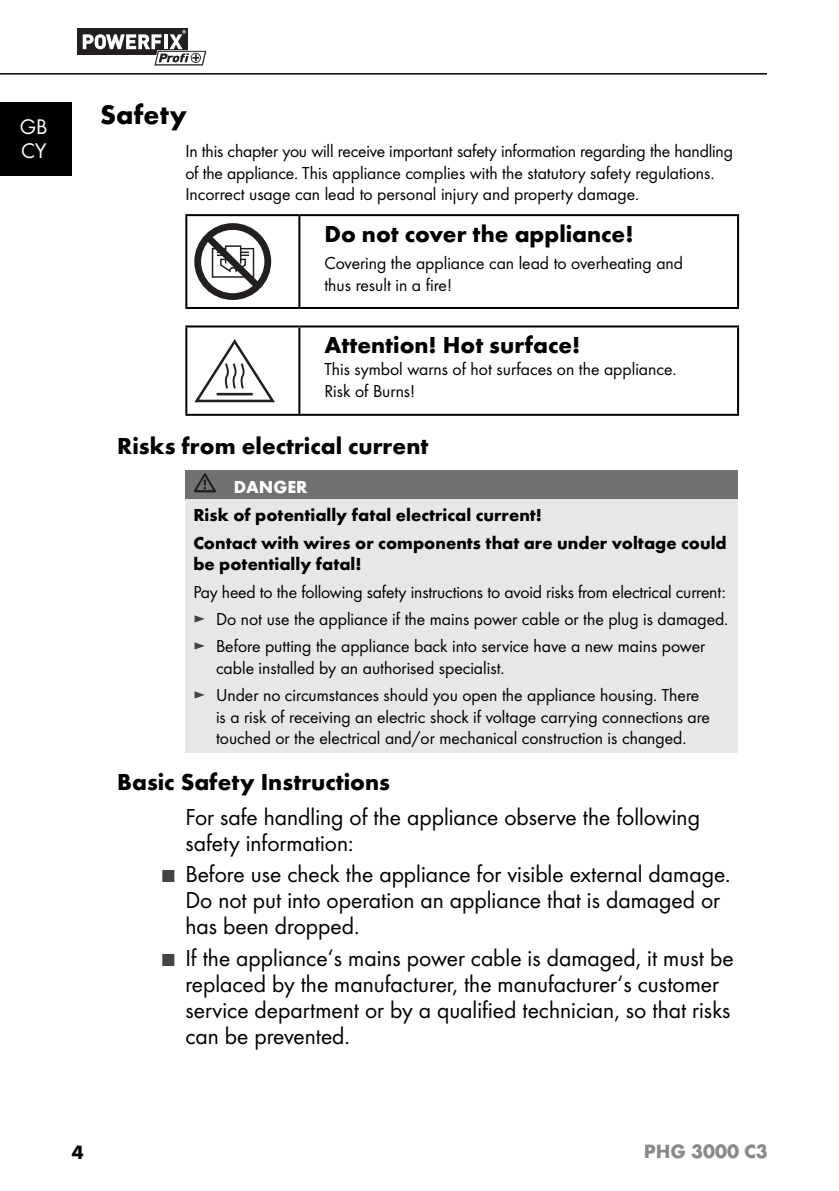
<style>
.page{position:relative;width:839px;height:1191px;background:#fff}
.page>*{position:absolute;margin:0;border:0;box-sizing:border-box;transform-origin:0 0}
.t1{font:700 28px "Futura";color:#000}
.t2{font:24px/26px "Futura Boo";color:#000}
.t3{font:700 24px "Futura";color:#000}
.t4{font:22px/24px "Futura Boo";color:#fff}
.t5{font:700 20px "Futura";color:#898989}
.t6{font:700 20px "Futura";color:#000}
.t7{font:18px/21.6px "Futura Boo";color:#000}
.t8{font:700 18px/27.2px "Futura";color:#000}
.t9{font:700 18px "Futura";color:#fff}
.s1{color:#434343}
.s2{font-size:18px;color:#434343}
</style>
<div class="page">
<hr style="left:0;top:73px;width:767px;height:2px;background:#000">
<svg style="left:77px;top:28px;width:130px;height:38px"></svg>
<div style="left:0;top:102px;width:72px;height:74px;background:#000"></div>
<hr style="left:185px;top:214px;width:114px;height:2px;background:#000">
<hr style="left:185px;top:216px;width:2px;height:91px;background:#000">
<hr style="left:299px;top:214px;width:440px;height:2px;background:#000">
<hr style="left:298px;top:216px;width:2px;height:91px;background:#000">
<hr style="left:737px;top:216px;width:2px;height:91px;background:#000">
<hr style="left:185px;top:307px;width:554px;height:2px;background:#000">
<div style="left:194px;top:223px;width:77px;height:77px;border:7px solid #231f20;border-radius:50%"></div>
<svg style="left:198px;top:228px;width:69px;height:68px"></svg>
<hr style="left:185px;top:325px;width:114px;height:2px;background:#000">
<hr style="left:185px;top:327px;width:2px;height:87px;background:#000">
<hr style="left:299px;top:325px;width:440px;height:2px;background:#000">
<hr style="left:298px;top:327px;width:2px;height:87px;background:#000">
<hr style="left:737px;top:327px;width:2px;height:87px;background:#000">
<hr style="left:185px;top:414px;width:554px;height:2px;background:#000">
<svg style="left:194px;top:339px;width:81px;height:63px"></svg>
<div style="left:185px;top:470px;width:553px;height:29px;background:#717171"></div>
<div style="left:185px;top:499px;width:553px;height:253px;background:#e7e7e7"></div>
<svg style="left:194px;top:473px;width:22px;height:19px"></svg>
<p class="t4" style="left:20px;top:116px;width:29px">GB<br>CY</p>
<h1 class="t1" style="left:100px;top:104px;width:88px">Safety</h1>
<p class="t7" style="left:185px;top:141px;width:549px">In this chapter you will receive important safety information regarding the handling of the appliance. This appliance complies with the statutory safety regulations.<br>Incorrect usage can lead to personal injury and property damage.</p>
<h2 class="t3" style="left:324px;top:225px;width:311px">Do not cover the appliance!</h2>
<p class="t7" style="left:324px;top:253px;width:360px">Covering the appliance can lead to overheating and thus result in a fire!</p>
<h2 class="t3" style="left:324px;top:336px;width:258px">Attention! Hot surface!</h2>
<p class="t7" style="left:324px;top:359px;width:354px">This symbol warns of hot surfaces on the appliance.<br>Risk of Burns!</p>
<h2 class="t3" style="left:117px;top:436px;width:313px">Risks from electrical current</h2>
<p class="t9" style="left:234px;top:480px;width:75px">DANGER</p>
<p class="t8" style="left:193px;top:503px;width:535px">Risk of potentially fatal electrical current!<br>Contact with wires or components that are under voltage could</p>
<p class="t8" style="left:193px;top:552px;width:170px">be potentially fatal!</p>
<p class="t7" style="left:193px;top:579px;width:537px;line-height:27.2px">Pay heed to the following safety instructions to avoid risks from electrical current: <span class="s1">►</span> Do not use the appliance if the mains power cable or the plug is damaged. <span class="s1">►</span> Before putting the appliance back into service have a new mains power</p>
<p class="t7" style="left:193px;top:655px;width:507px;line-height:27.2px;text-indent:23px">cable installed by an authorised specialist.<br><span class="s1">►</span> Under no circumstances should you open the appliance housing. There</p>
<p class="t7" style="left:216px;top:707px;width:496px">is a risk of receiving an electric shock if voltage carrying connections are touched or the electrical and/or mechanical construction is changed.</p>
<h2 class="t3" style="left:117px;top:772px;width:274px">Basic Safety Instructions</h2>
<h2 class="t2" style="left:185px;top:805px;width:516px">For safe handling of the appliance observe the following safety information:</h2>
<h2 class="t2" style="left:185px;top:862px;width:547px;text-indent:-23px"><span class="s2">■</span> Before use check the appliance for visible external damage.<br>Do not put into operation an appliance that is damaged or has been dropped.</h2>
<h2 class="t2" style="left:185px;top:946px;width:550px;text-indent:-23px"><span class="s2">■</span> If the appliance‘s mains power cable is damaged, it must be replaced by the manufacturer, the manufacturer‘s customer service department or by a qualified technician, so that risks can be prevented.</h2>
<p class="t6" style="left:72px;top:1144px;width:13px">4</p>
<p class="t5" style="left:644px;top:1143px;width:126px">PHG 3000 C3</p>
</div>
